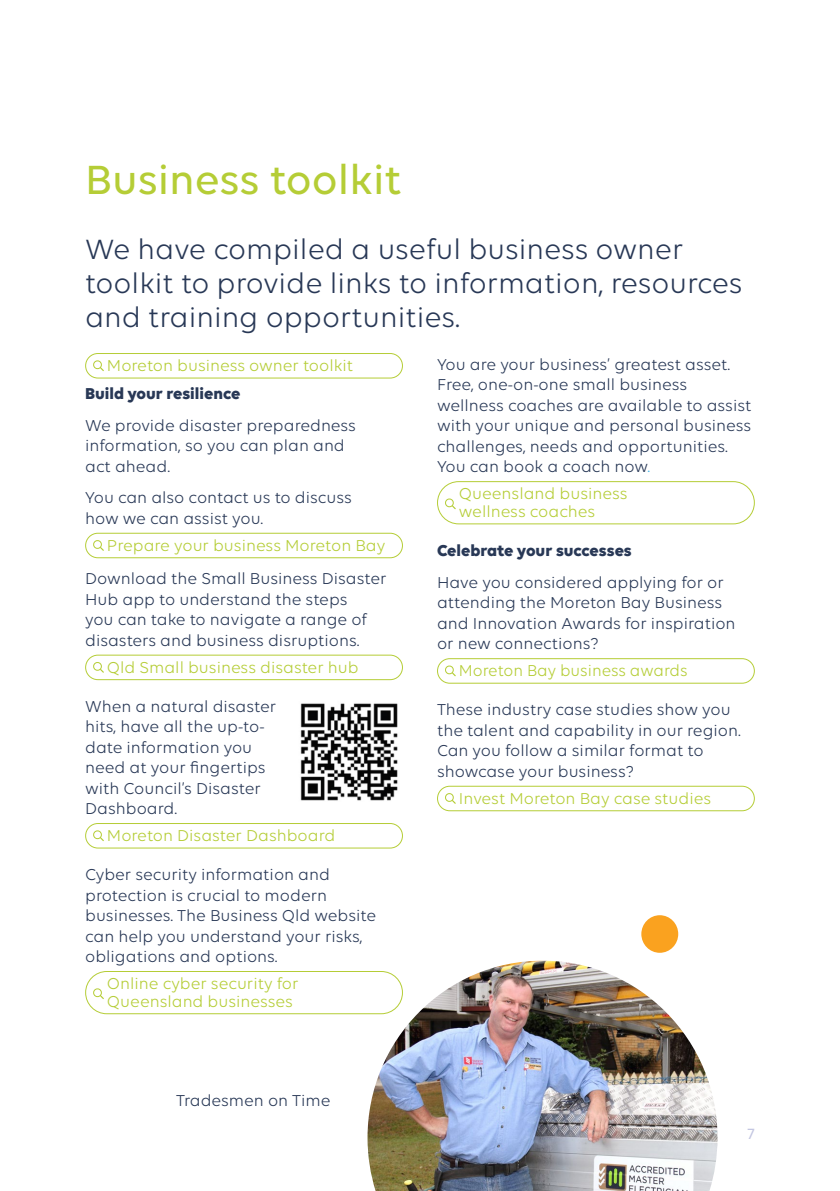
<style>
.page{position:relative;width:840px;height:1191px;background:#fff}
.page>*{position:absolute;margin:0;border:0;box-sizing:border-box;transform-origin:0 0}
.t1{font:500 44px "Volte";color:#b5cd36}
.t2{font:30px/34px "Volte";color:#283856}
.t3{font:17px/20.4px "Volte";color:#283856}
.t4{font:17px/18px "Volte";color:#b5cd36}
.t5{font:700 17px "Volte";color:#283856}
.t6{font:500 16px "Volte";color:#c3c6e1}
.s1{color:#42b5e8}
</style>
<div class="page">
<svg style="left:93px;top:360px;width:11px;height:11px"></svg>
<div style="left:85px;top:353px;width:318px;height:25px;border:1px solid #b5cd36;border-radius:12px"></div>
<svg style="left:93px;top:540px;width:11px;height:11px"></svg>
<div style="left:85px;top:533px;width:318px;height:25px;border:1px solid #b5cd36;border-radius:12px"></div>
<svg style="left:93px;top:662px;width:11px;height:11px"></svg>
<div style="left:85px;top:654px;width:318px;height:26px;border:1px solid #b5cd36;border-radius:12px"></div>
<svg style="left:93px;top:830px;width:11px;height:11px"></svg>
<div style="left:85px;top:823px;width:318px;height:25px;border:1px solid #b5cd36;border-radius:12px"></div>
<svg style="left:93px;top:988px;width:11px;height:11px"></svg>
<div style="left:85px;top:971px;width:318px;height:43px;border:1px solid #b5cd36;border-radius:21px"></div>
<svg style="left:445px;top:498px;width:10px;height:11px"></svg>
<div style="left:437px;top:481px;width:317px;height:43px;border:1px solid #b5cd36;border-radius:21px"></div>
<svg style="left:445px;top:665px;width:10px;height:11px"></svg>
<div style="left:437px;top:658px;width:317px;height:25px;border:1px solid #b5cd36;border-radius:12px"></div>
<svg style="left:445px;top:793px;width:10px;height:11px"></svg>
<div style="left:437px;top:785px;width:317px;height:26px;border:1px solid #b5cd36;border-radius:12px"></div>
<div style="left:641px;top:915px;width:36px;height:37px;background:#faa21f;border-radius:50%"></div>
<img style="left:367px;top:960px;width:350px;height:231px">
<img style="left:300px;top:703px;width:98px;height:98px">
<h1 class="t1" style="left:85px;top:154px;width:318px">Business toolkit</h1>
<h2 class="t2" style="left:85px;top:232px;width:658px">We have compiled a useful business owner toolkit to provide links to information, resources and training opportunities.</h2>
<p class="t4" style="left:107px;top:356px;width:248px">Moreton business owner toolkit</p>
<p class="t5" style="left:85px;top:383px;width:157px">Build your resilience</p>
<p class="t3" style="left:85px;top:415px;width:272px">We provide disaster preparedness information, so you can plan and act ahead.</p>
<p class="t3" style="left:85px;top:487px;width:268px">You can also contact us to discuss how we can assist you.</p>
<p class="t4" style="left:107px;top:536px;width:280px">Prepare your business Moreton Bay</p>
<p class="t3" style="left:85px;top:568px;width:303px">Download the Small Business Disaster Hub app to understand the steps<br>you can take to navigate a range of disasters and business disruptions.</p>
<p class="t4" style="left:107px;top:658px;width:253px">Qld Small business disaster hub</p>
<p class="t3" style="left:85px;top:696px;width:192px">When a natural disaster hits, have all the up-to&shy;date information you need at your fingertips with Council’s Disaster<br>Dashboard.</p>
<p class="t4" style="left:107px;top:826px;width:230px">Moreton Disaster Dashboard</p>
<p class="t3" style="left:85px;top:864px;width:292px">Cyber security information and protection is crucial to modern businesses. The Business Qld website can help you understand your risks, obligations and options.</p>
<p class="t4" style="left:107px;top:974px;width:193px">Online cyber security for<br>Queensland businesses</p>
<p class="t3" style="left:437px;top:354px;width:316px">You are your business’ greatest asset.<br>Free, one-on-one small business wellness coaches are available to assist with your unique and personal business challenges, needs and opportunities.<br>You can book a coach now<span class="s1">.</span></p>
<p class="t4" style="left:458px;top:484px;width:170px">Queensland business wellness coaches</p>
<p class="t5" style="left:437px;top:540px;width:196px">Celebrate your successes</p>
<p class="t3" style="left:437px;top:572px;width:300px">Have you considered applying for or attending the Moreton Bay Business and Innovation Awards for inspiration or new connections?</p>
<p class="t4" style="left:458px;top:661px;width:230px">Moreton Bay business awards</p>
<p class="t3" style="left:437px;top:699px;width:305px">These industry case studies show you the talent and capability in our region.<br>Can you follow a similar format to showcase your business?</p>
<p class="t4" style="left:458px;top:789px;width:254px">Invest Moreton Bay case studies</p>
<p class="t3" style="left:176px;top:1090px;width:156px">Tradesmen on Time</p>
<p class="t6" style="left:747px;top:1124px;width:9px">7</p>
</div>
